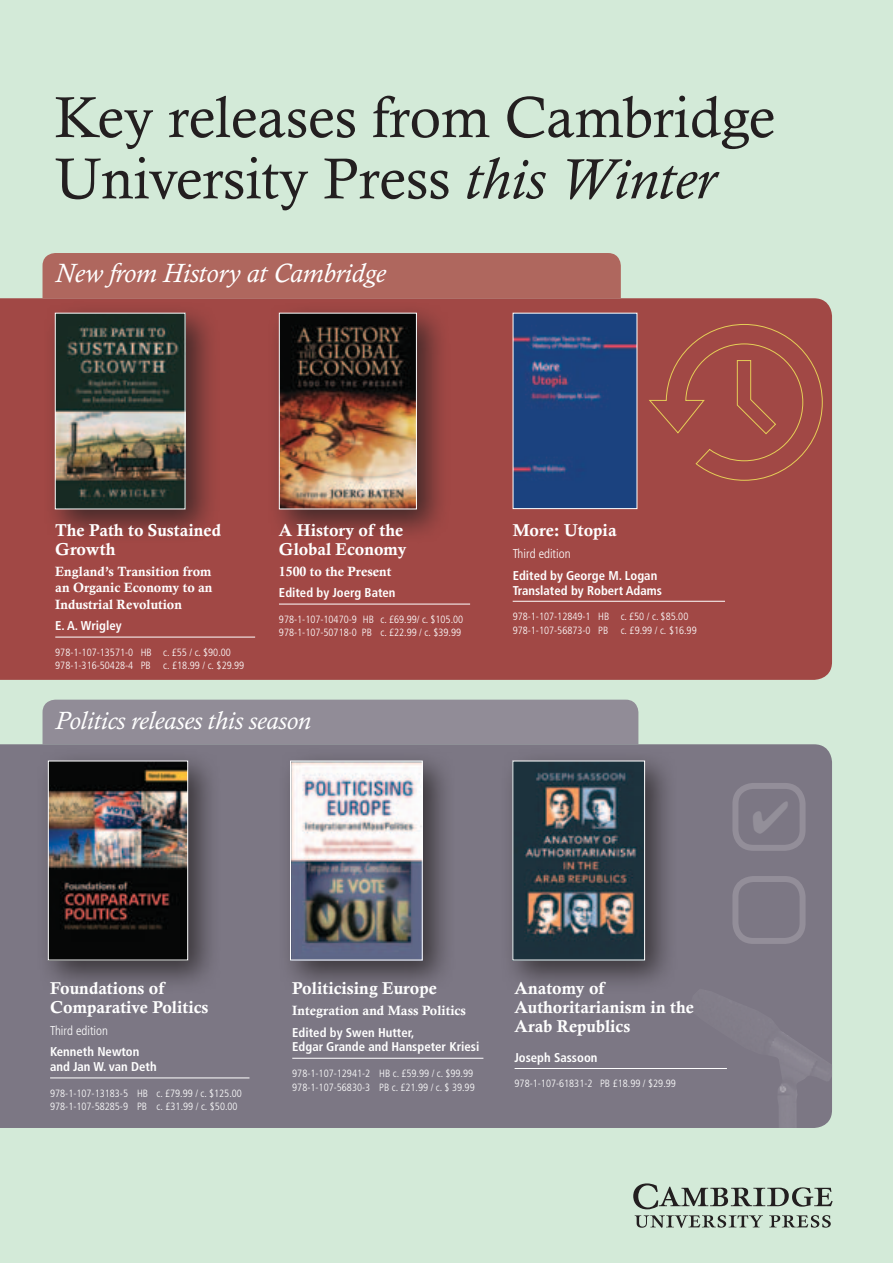
<style>
.page{position:relative;width:893px;height:1263px;background:#d3ead8}
.page>*{position:absolute;margin:0;border:0;box-sizing:border-box;transform-origin:0 0}
.t1{font:57.9px/61.3px "Calisto";color:#231f20}
.t2{font:italic 27px "Calisto";color:#fff}
.t3{font:italic 25.5px "Calisto";color:#fff}
.t4{font:700 17.25px/18.8px "Calisto";color:#fff}
.t5{font:700 13.5px/16.5px "Calisto";color:#fff;text-align:justify}
.t6{font:700 condensed 12.75px/15px "Frutiger LTACE";color:#fff}
.t7{font:300 condensed 12.75px "Frutiger LTACE";color:#fff}
.t8{font:300 condensed 10.5px/13.5px "Frutiger LTACE";color:#fff}
.s1{font-style:italic}
</style>
<div class="page">
<div style="left:0;top:298px;width:832px;height:382px;background:#a14845"></div>
<div style="left:43px;top:253px;width:578px;height:45px;background:#af675e"></div>
<div style="left:43px;top:700px;width:595px;height:44px;background:#918c97"></div>
<div style="left:0;top:744px;width:832px;height:384px;background:#7c7784"></div>
<div style="left:41px;top:299px;width:179px;height:245px;background:#231f20;opacity:.75"></div>
<img style="left:57px;top:315px;width:126px;height:192px">
<div style="left:55px;top:313px;width:130px;height:196px;border:1px solid #fff"></div>
<div style="left:265px;top:299px;width:186px;height:244px;background:#231f20;opacity:.75"></div>
<img style="left:281px;top:315px;width:134px;height:192px">
<div style="left:279px;top:313px;width:138px;height:196px;border:1px solid #fff"></div>
<div style="left:35px;top:747px;width:187px;height:247px;background:#231f20;opacity:.75"></div>
<img style="left:50px;top:763px;width:136px;height:195px">
<div style="left:48px;top:761px;width:140px;height:199px;border:1px solid #fff"></div>
<div style="left:277px;top:747px;width:180px;height:247px;background:#231f20;opacity:.75"></div>
<img style="left:292px;top:763px;width:129px;height:195px">
<div style="left:290px;top:761px;width:133px;height:199px;border:1px solid #fff"></div>
<img style="left:515px;top:315px;width:120px;height:192px">
<hr style="left:55px;top:637px;width:200px;height:1px;background:#fff">
<hr style="left:279px;top:604px;width:191px;height:1px;background:#fff">
<hr style="left:513px;top:601px;width:212px;height:1px;background:#fff">
<hr style="left:50px;top:1077px;width:199px;height:1px;background:#fff">
<hr style="left:292px;top:1058px;width:191px;height:1px;background:#fff">
<svg style="left:633px;top:1183px;width:200px;height:26px"></svg>
<svg style="left:635px;top:1215px;width:128px;height:13px"></svg>
<svg style="left:769px;top:1215px;width:62px;height:12px"></svg>
<svg style="left:649px;top:324px;width:174px;height:157px;background:#a34c45"></svg>
<div style="left:732px;top:876px;width:74px;height:68px;border:6px solid #938e99;border-radius:18px"></div>
<div style="left:732px;top:783px;width:74px;height:68px;border:6px solid #938e99;border-radius:18px"></div>
<img style="left:690px;top:989px;width:142px;height:139px">
<div style="left:499px;top:747px;width:180px;height:247px;background:#231f20;opacity:.75"></div>
<img style="left:514px;top:763px;width:129px;height:195px">
<div style="left:512px;top:761px;width:133px;height:199px;border:1px solid #fff"></div>
<hr style="left:515px;top:1068px;width:212px;height:1px;background:#fff">
<svg style="left:753px;top:801px;width:35px;height:32px"></svg>
<h1 class="t1" style="left:55px;top:86px;width:722px">Key releases from Cambridge<br>University Press <span class="s1">this Winter</span></h1>
<h2 class="t2" style="left:55px;top:257px;width:332px">New from History at Cambridge</h2>
<h3 class="t4" style="left:55px;top:521px;width:167px">The Path to Sustained<br>Growth</h3>
<p class="t5" style="left:55px;top:563px;width:159px">England’s Transition from an Organic Economy to an Industrial Revolution</p>
<p class="t6" style="left:55px;top:618px;width:68px">E. A. Wrigley</p>
<p class="t8" style="left:55px;top:646px;width:191px">978-1-107-13571-0 HB c. £55 / c. $90.00<br>978-1-316-50428-4 PB c. £18.99 / c. $29.99</p>
<h3 class="t4" style="left:279px;top:521px;width:129px">A History of the<br>Global Economy</h3>
<p class="t5" style="left:279px;top:563px;width:114px">1500 to the Present</p>
<p class="t6" style="left:279px;top:585px;width:118px">Edited by Joerg Baten</p>
<p class="t8" style="left:279px;top:613px;width:186px">978-1-107-10470-9 HB c. £69.99/ c. $105.00<br>978-1-107-50718-0 PB c. £22.99 / c. $39.99</p>
<h3 class="t3" style="left:55px;top:706px;width:257px">Politics releases this season</h3>
<h3 class="t4" style="left:513px;top:521px;width:105px">More: Utopia</h3>
<p class="t7" style="left:513px;top:546px;width:59px">Third edition</p>
<p class="t6" style="left:513px;top:568px;width:151px">Edited by George M. Logan<br>Translated by Robert Adams</p>
<p class="t8" style="left:513px;top:610px;width:186px">978-1-107-12849-1 HB c. £50 / c. $85.00<br>978-1-107-56873-0 PB c. £9.99 / c. $16.99</p>
<h3 class="t4" style="left:50px;top:979px;width:160px">Foundations of<br>Comparative Politics</h3>
<p class="t7" style="left:50px;top:1023px;width:59px">Third edition</p>
<p class="t6" style="left:50px;top:1044px;width:108px">Kenneth Newton and Jan W. van Deth</p>
<p class="t8" style="left:50px;top:1086px;width:193px">978-1-107-13183-5 HB c. £79.99 / c. $125.00<br>978-1-107-58285-9 PB c. £31.99 / c. $50.00</p>
<h3 class="t4" style="left:292px;top:979px;width:146px">Politicising Europe</h3>
<p class="t5" style="left:292px;top:1002px;width:175px">Integration and Mass Politics</p>
<p class="t6" style="left:292px;top:1024px;width:189px">Edited by Swen Hutter,<br>Edgar Grande and Hanspeter Kriesi</p>
<p class="t8" style="left:292px;top:1067px;width:184px">978-1-107-12941-2 HB c. £59.99 / c. $99.99<br>978-1-107-56830-3 PB c. £21.99 / c. $ 39.99</p>
<h3 class="t4" style="left:515px;top:979px;width:181px">Anatomy of<br>Authoritarianism in the<br>Arab Republics</h3>
<p class="t6" style="left:515px;top:1050px;width:84px">Joseph Sassoon</p>
<p class="t8" style="left:515px;top:1077px;width:163px">978-1-107-61831-2 PB £18.99 / $29.99</p>
</div>
